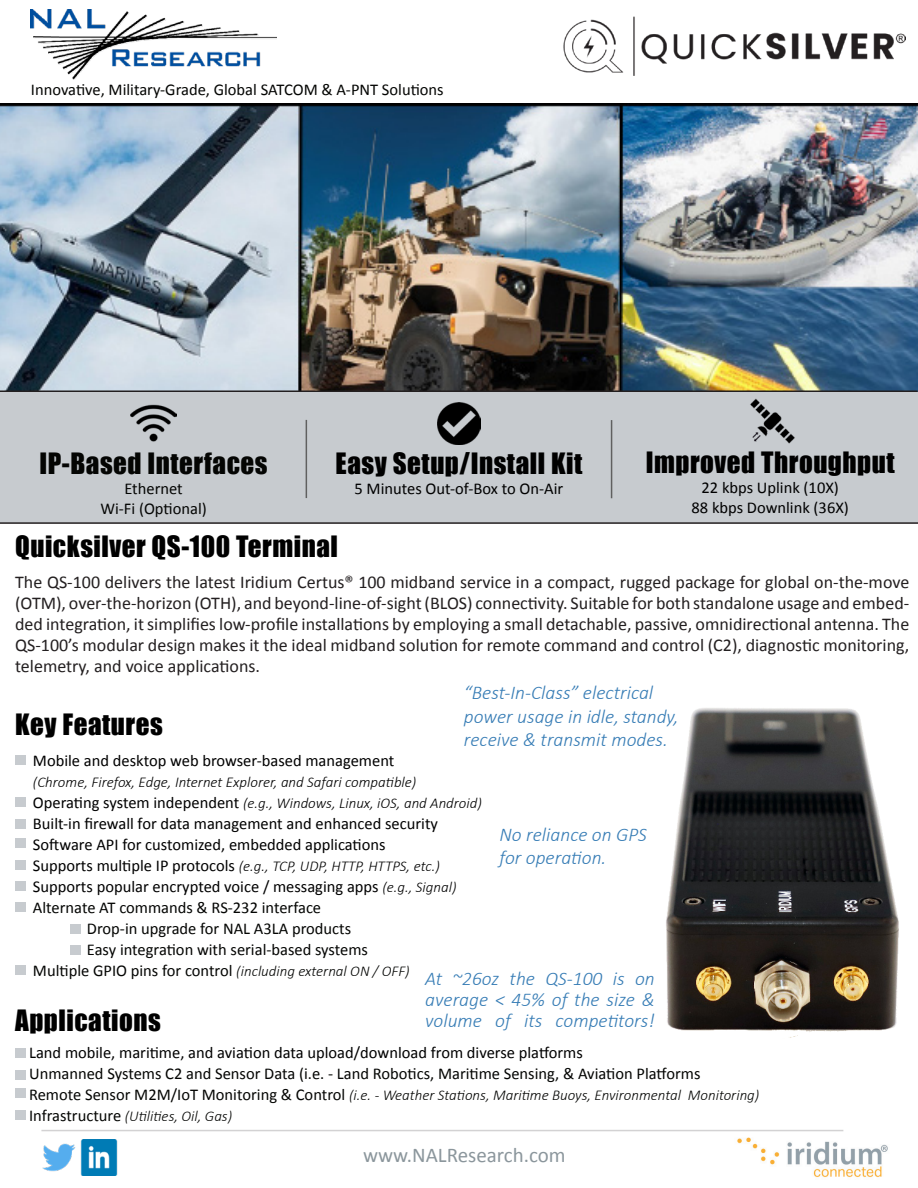
<style>
.page{position:relative;width:918px;height:1188px;background:#fff}
.page>*{position:absolute;margin:0;border:0;box-sizing:border-box;transform-origin:0 0}
.t1{font:27px "Impact";letter-spacing:.02em;color:#000}
.t2{font:27px "Impact";letter-spacing:.02em;color:#040503}
.t3{font:21px "Calibri";color:#8b969c}
.t4{font:italic 300 19.5px/23.4px "Calibri";color:#367cb5}
.t5{font:18px/21px "Calibri";color:#231f20;text-align:justify}
.t6{font:16.5px/21px "Calibri";color:#000}
.t7{font:16.5px/19.8px "Calibri";color:#040503;text-align:center}
.t8{font:italic 300 15px/21px "Calibri";color:#000}
.t9{font:italic 300 15px/21px "Calibri";color:#040503}
.s1{font-weight:400;font-style:normal;font-size:16.5px}
.s2{font-weight:300;font-style:italic;font-size:15px}
</style>
<div class="page">
<img style="left:0;top:104px;width:918px;height:287px">
<img style="left:102px;top:1140px;width:16px;height:35px">
<img style="left:42px;top:1139px;width:60px;height:37px">
<img style="left:732px;top:1131px;width:156px;height:47px">
<div style="left:71px;top:945px;width:10px;height:10px;background:#c7cbcf"></div>
<div style="left:15px;top:881px;width:10px;height:10px;background:#c7cbcf"></div>
<div style="left:71px;top:924px;width:10px;height:10px;background:#c7cbcf"></div>
<div style="left:15px;top:1049px;width:10px;height:9px;background:#c7cbcf"></div>
<div style="left:15px;top:1089px;width:10px;height:9px;background:#c7cbcf"></div>
<div style="left:15px;top:1071px;width:10px;height:9px;background:#c7cbcf"></div>
<div style="left:15px;top:1111px;width:10px;height:9px;background:#c7cbcf"></div>
<div style="left:0;top:392px;width:918px;height:131px;background:#c7cbcf"></div>
<hr style="left:306px;top:420px;width:1px;height:78px;background:#606060">
<hr style="left:0;top:391px;width:918px;height:1px;background:#231f20">
<hr style="left:0;top:522px;width:918px;height:2px;background:#231f20">
<img style="left:131px;top:404px;width:45px;height:38px">
<img style="left:438px;top:402px;width:42px;height:42px">
<img style="left:564px;top:16px;width:342px;height:60px">
<hr style="left:41px;top:1130px;width:802px;height:1px;background:#d3d2d3">
<div style="left:15px;top:755px;width:10px;height:10px;background:#c7cbcf"></div>
<div style="left:15px;top:797px;width:10px;height:10px;background:#c7cbcf"></div>
<div style="left:15px;top:838px;width:10px;height:10px;background:#c7cbcf"></div>
<div style="left:15px;top:819px;width:10px;height:9px;background:#c7cbcf"></div>
<img style="left:750px;top:399px;width:45px;height:45px">
<div style="left:15px;top:860px;width:10px;height:10px;background:#c7cbcf"></div>
<hr style="left:611px;top:420px;width:1px;height:78px;background:#606060">
<div style="left:15px;top:965px;width:10px;height:9px;background:#c7cbcf"></div>
<img style="left:31px;top:9px;width:246px;height:71px">
<div style="left:15px;top:902px;width:10px;height:10px;background:#c7cbcf"></div>
<img style="left:666px;top:708px;width:233px;height:330px">
<p class="t7" style="left:31px;top:79px;width:414px">Innovative, Military-Grade, Global SATCOM &amp; A-PNT Solutions</p>
<h1 class="t2" style="left:40px;top:443px;width:230px">IP-Based Interfaces</h1>
<p class="t7" style="left:100px;top:478px;width:108px">Ethernet<br>Wi-Fi (Optional)</p>
<h1 class="t1" style="left:336px;top:443px;width:248px">Easy Setup/Install Kit</h1>
<p class="t6" style="left:355px;top:478px;width:210px">5 Minutes Out-of-Box to On-Air</p>
<h1 class="t1" style="left:15px;top:525px;width:324px">Quicksilver QS-100 Terminal</h1>
<h1 class="t1" style="left:646px;top:442px;width:250px">Improved Throughput</h1>
<p class="t6" style="left:692px;top:477px;width:159px;line-height:19.8px;text-align:center">22 kbps Uplink (10X)<br>88 kbps Downlink (36X)</p>
<p class="t5" style="left:15px;top:571px;width:896px">The QS-100 delivers the latest Iridium Certus® 100 midband service in a compact, rugged package for global on-the-move (OTM), over-the-horizon (OTH), and beyond-line-of-sight (BLOS) connectivity. Suitable for both standalone usage and embed&shy;ded integration, it simplifies low-profile installations by employing a small detachable, passive, omnidirectional antenna. The QS-100’s modular design makes it the ideal midband solution for remote command and control (C2), diagnostic monitoring, telemetry, and voice applications.</p>
<h1 class="t1" style="left:15px;top:703px;width:149px">Key Features</h1>
<p class="t4" style="left:464px;top:681px;width:216px">“Best-In-Class” electrical power usage in idle, standy, receive &amp; transmit modes.</p>
<p class="t6" style="left:33px;top:749px;width:363px">Mobile and desktop web browser-based management</p>
<p class="t8" style="left:33px;top:771px;width:451px">(Chrome, Firefox, Edge, Internet Explorer, and Safari compatible)<br><span class="s1">Operating system independent</span> (e.g., Windows, Linux, iOS, and Android)</p>
<p class="t6" style="left:33px;top:812px;width:407px">Built-in firewall for data management and enhanced security<br>Software API for customized, embedded applications</p>
<p class="t8" style="left:33px;top:855px;width:408px"><span class="s1">Supports multiple IP protocols</span> (e.g., TCP, UDP, HTTP, HTTPS, etc.)</p>
<p class="t6" style="left:33px;top:875px;width:425px">Supports popular encrypted voice / messaging apps <span class="s2">(e.g., Signal)</span></p>
<p class="t7" style="left:33px;top:897px;width:290px">Alternate AT commands &amp; RS-232 interface</p>
<p class="t7" style="left:87px;top:918px;width:266px">Drop-in upgrade for NAL A3LA products</p>
<p class="t7" style="left:87px;top:939px;width:283px">Easy integration with serial-based systems</p>
<p class="t7" style="left:33px;top:960px;width:378px">Multiple GPIO pins for control <span class="s2">(including external ON / OFF)</span></p>
<p class="t4" style="left:500px;top:822px;width:149px">No reliance on GPS for operation.</p>
<p class="t4" style="left:425px;top:968px;width:231px;line-height:21px;text-align:justify">At ~26oz the QS-100 is on average &lt; 45% of the size &amp; volume of its competitors!</p>
<h1 class="t1" style="left:15px;top:1000px;width:147px">Applications</h1>
<p class="t6" style="left:29px;top:1041px;width:555px">Land mobile, maritime, and aviation data upload/download from diverse platforms</p>
<p class="t7" style="left:29px;top:1063px;width:673px">Unmanned Systems C2 and Sensor Data (i.e. - Land Robotics, Maritime Sensing, &amp; Aviation Platforms</p>
<p class="t9" style="left:29px;top:1084px;width:732px"><span class="s1">Remote Sensor M2M/IoT Monitoring &amp; Control</span> (i.e. - Weather Stations, Maritime Buoys, Environmental Monitoring)<br><span class="s1">Infrastructure</span> (Utilities, Oil, Gas)</p>
<p class="t3" style="left:363px;top:1140px;width:204px">www.NALResearch.com</p>
</div>
